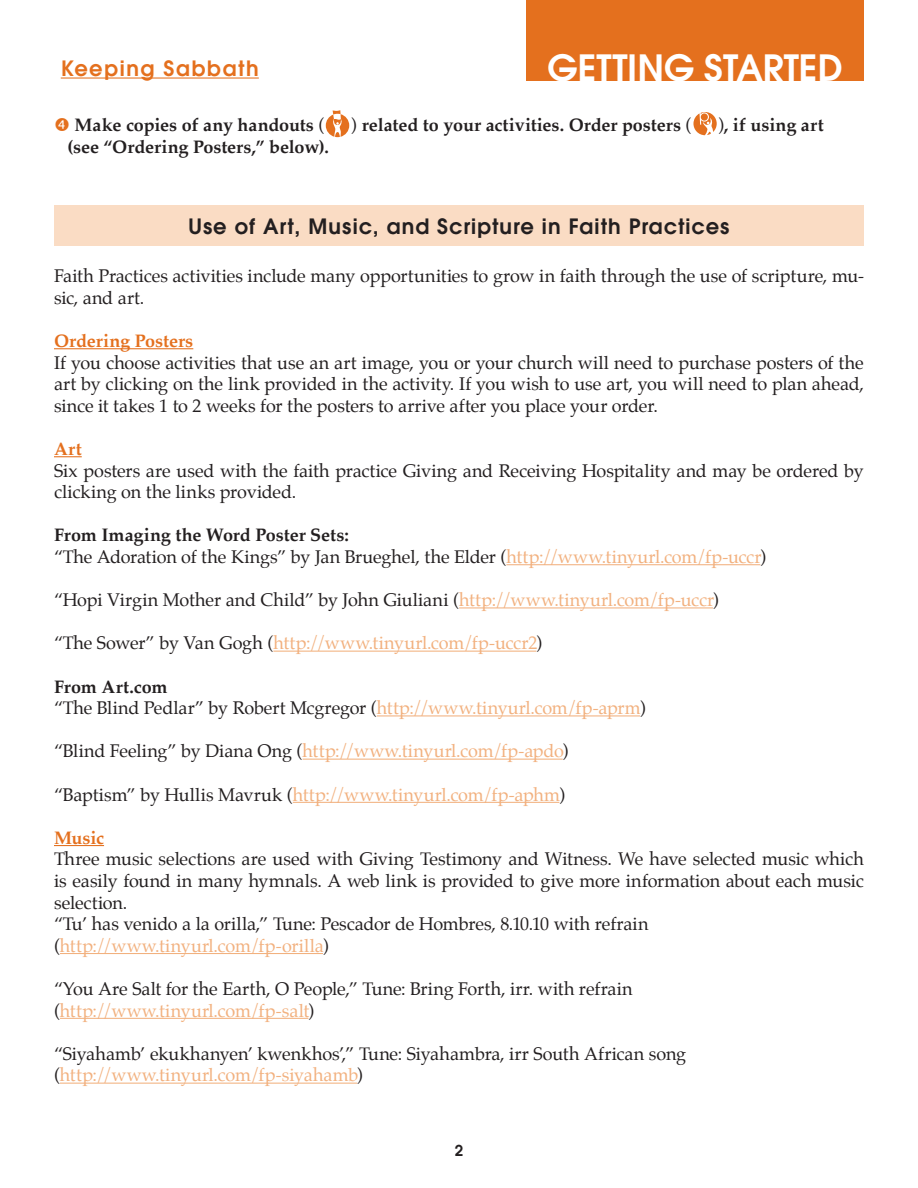
<style>
.page{position:relative;width:918px;height:1188px;background:#fff}
.page>*{position:absolute;margin:0;border:0;box-sizing:border-box;transform-origin:0 0}
.t1{font:600 36px "Avant Garde";color:#fff}
.t2{font:600 21px "Avant Garde";letter-spacing:.05em;color:#231f20}
.t3{font:600 21px "Avant Garde";letter-spacing:.08em;color:#e4701e}
.body{font:18px/21.6px "Palatino";letter-spacing:-.01em;color:#231f20}
.sidebar{font:18px/21.6px "Palatino";letter-spacing:-.005em;color:#231f20}
.body-2{font:18px "Palatino";color:#f2b17f}
.numbered_activity_he{font:700 18px "Palatino";color:#231f20}
.body-3{font:700 18px "Palatino";color:#231f20}
.supplies{font:700 18px "Palatino";color:#e4701e}
.t4{font:600 15px "Avant Garde";color:#231f20}
.s1{font-weight:400}
.s2{color:#f2b17f}
.s3{color:#231f20}
</style>
<div class="page">
<hr style="left:61px;top:78px;width:198px;height:1px;background:#e4701e">
<div style="left:526px;top:0;width:338px;height:81px;background:#e4701e"></div>
<hr style="left:54px;top:348px;width:139px;height:1px;background:#e4701e">
<svg style="left:54px;top:456px;width:28px;height:1px"></svg>
<hr style="left:506px;top:564px;width:254px;height:1px;background:#f2b17f">
<hr style="left:459px;top:607px;width:254px;height:1px;background:#f2b17f">
<hr style="left:273px;top:651px;width:263px;height:1px;background:#f2b17f">
<hr style="left:377px;top:715px;width:263px;height:1px;background:#f2b17f">
<hr style="left:303px;top:759px;width:260px;height:1px;background:#f2b17f">
<hr style="left:293px;top:802px;width:266px;height:1px;background:#f2b17f">
<hr style="left:54px;top:845px;width:50px;height:1px;background:#e4701e">
<hr style="left:60px;top:953px;width:263px;height:1px;background:#f2b17f">
<hr style="left:60px;top:1018px;width:248px;height:1px;background:#f2b17f">
<hr style="left:60px;top:1083px;width:297px;height:1px;background:#f2b17f">
<div style="left:54px;top:206px;width:810px;height:40px;background:#fadcc4"></div>
<svg style="left:693px;top:112px;width:24px;height:23px"></svg>
<svg style="left:326px;top:110px;width:23px;height:27px"></svg>
<p class="t3" style="left:61px;top:54px;width:200px">Keeping Sabbath</p>
<p class="t1" style="left:548px;top:44px;width:297px">GETTING STARTED</p>
<p class="numbered_activity_he" style="left:75px;top:109px;width:251px">Make copies of any handouts <span class="s1">(</span></p>
<p class="numbered_activity_he" style="left:351px;top:109px;width:342px"><span class="s1">)</span> related to your activities. Order posters <span class="s1">(</span></p>
<p class="numbered_activity_he" style="left:718px;top:109px;width:107px"><span class="s1">)</span>, if using art</p>
<p class="numbered_activity_he" style="left:68px;top:131px;width:263px">(see “Ordering Posters,” below).</p>
<p class="t2" style="left:188px;top:213px;width:543px">Use of Art, Music, and Scripture in Faith Practices</p>
<p class="body" style="left:54px;top:265px;width:811px">Faith Practices activities include many opportunities to grow in faith through the use of scripture, mu&shy;sic, and art.</p>
<p class="supplies" style="left:54px;top:325px;width:141px">Ordering Posters</p>
<p class="body" style="left:54px;top:351px;width:811px;text-align:justify">If you choose activities that use an art image, you or your church will need to purchase posters of the art by clicking on the link provided in the activity. If you wish to use art, you will need to plan ahead, since it takes 1 to 2 weeks for the posters to arrive after you place your order.</p>
<p class="supplies" style="left:54px;top:433px;width:29px">Art</p>
<p class="body" style="left:54px;top:459px;width:811px">Six posters are used with the faith practice Giving and Receiving Hospitality and may be ordered by clicking on the links provided.</p>
<p class="body-3" style="left:54px;top:520px;width:296px">From Imaging the Word Poster Sets:</p>
<p class="body" style="left:54px;top:546px;width:714px">“The Adoration of the Kings” by Jan Brueghel, the Elder (<span class="s2">http://www.tinyurl.com/fp-uccr</span>)</p>
<p class="body" style="left:54px;top:589px;width:667px">“Hopi Virgin Mother and Child” by John Giuliani (<span class="s2">http://www.tinyurl.com/fp-uccr</span>)</p>
<p class="body-2" style="left:54px;top:628px;width:490px"><span class="s3">“The Sower” by Van Gogh (</span>http://www.tinyurl.com/fp-uccr2<span class="s3">)</span></p>
<p class="body-3" style="left:54px;top:671px;width:115px">From Art.com</p>
<p class="body" style="left:54px;top:697px;width:594px">“The Blind Pedlar” by Robert Mcgregor (<span class="s2">http://www.tinyurl.com/fp-aprm</span>)</p>
<p class="body-2" style="left:54px;top:736px;width:516px"><span class="s3">“Blind Feeling” by Diana Ong (</span>http://www.tinyurl.com/fp-apdo<span class="s3">)</span></p>
<p class="body-2" style="left:54px;top:779px;width:513px"><span class="s3">“Baptism” by Hullis Mavruk (</span>http://www.tinyurl.com/fp-aphm<span class="s3">)</span></p>
<p class="supplies" style="left:54px;top:822px;width:52px">Music</p>
<p class="body" style="left:54px;top:848px;width:811px;text-align:justify">Three music selections are used with Giving Testimony and Witness. We have selected music which is easily found in many hymnals. A web link is provided to give more information about each music selection.</p>
<p class="sidebar" style="left:54px;top:913px;width:596px">“Tu’ has venido a la orilla,” Tune: Pescador de Hombres, 8.10.10 with refrain (<span class="s2">http://www.tinyurl.com/fp-orilla</span>)</p>
<p class="sidebar" style="left:54px;top:978px;width:580px">“You Are Salt for the Earth, O People,” Tune: Bring Forth, irr. with refrain (<span class="s2">http://www.tinyurl.com/fp-salt</span>)</p>
<p class="sidebar" style="left:54px;top:1043px;width:634px">“Siyahamb’ ekukhanyen’ kwenkhos’,” Tune: Siyahambra, irr South African song (<span class="s2">http://www.tinyurl.com/fp-siyahamb</span>)</p>
<p class="t4" style="left:455px;top:1141px;width:10px">2</p>
</div>
